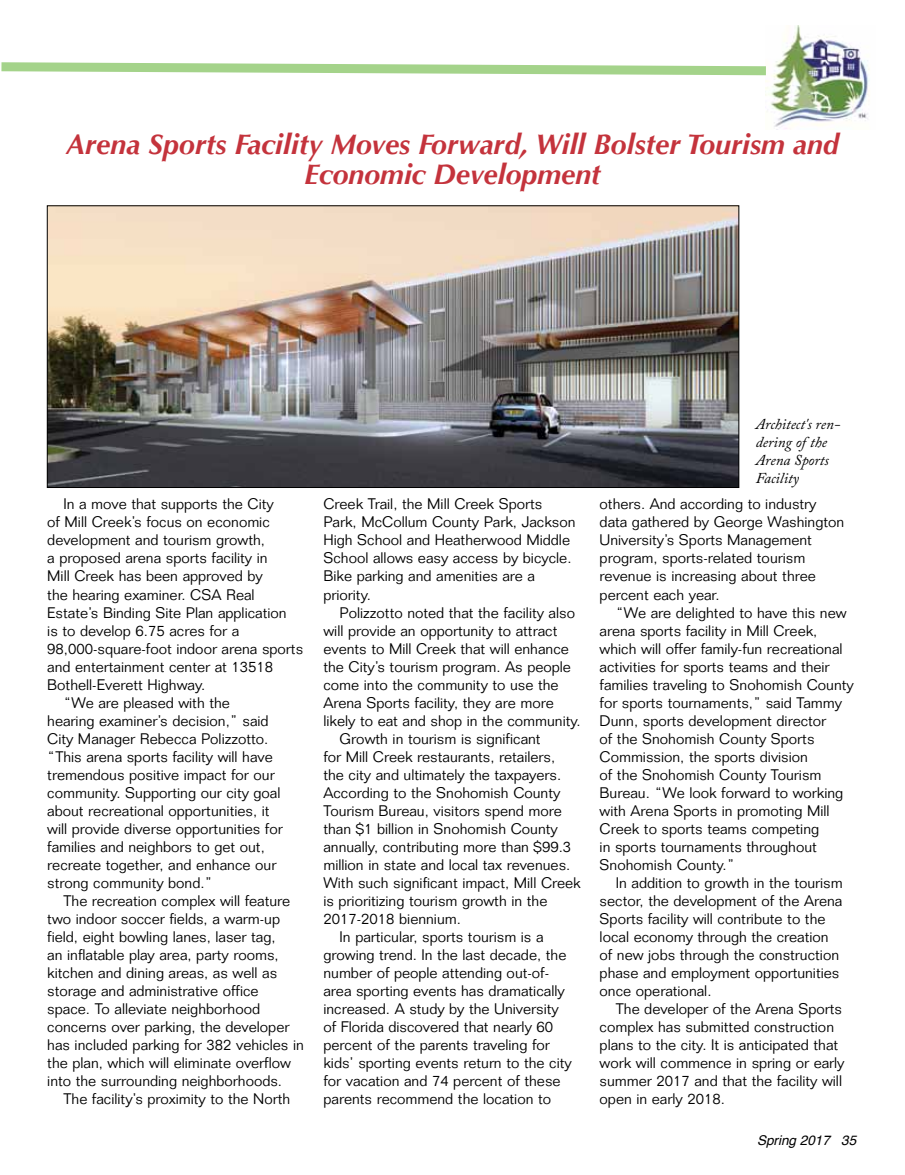
<style>
.page{position:relative;width:905px;height:1175px;background:#fff}
.page>*{position:absolute;margin:0;border:0;box-sizing:border-box;transform-origin:0 0}
.t1{font:italic 700 28.5px/30px "Optima";color:#c4333c;text-align:center}
.t2{font:300 15px/18px "Folio";color:#000}
.t3{font:italic 15px/18px "Adobe Caslon Pro";color:#000}
.t4{font:italic 13.5px "Helvetica";color:#000}
</style>
<div class="page">
<img style="left:766px;top:26px;width:104px;height:103px">
<svg style="left:1px;top:53px;width:774px;height:27px"></svg>
<img style="left:49px;top:208px;width:688px;height:278px">
<h1 class="t1" style="left:66px;top:130px;width:774px">Arena Sports Facility Moves Forward, Will Bolster Tourism and<br>Economic Development</h1>
<p class="t2" style="left:63px;top:495px;width:212px">In a move that supports the City</p>
<p class="t2" style="left:47px;top:513px;width:224px">of Mill Creek’s focus on economic</p>
<p class="t2" style="left:47px;top:531px;width:219px">development and tourism growth,</p>
<p class="t2" style="left:47px;top:549px;width:222px">a proposed arena sports facility in</p>
<p class="t2" style="left:47px;top:567px;width:217px">Mill Creek has been approved by</p>
<p class="t2" style="left:47px;top:585px;width:209px">the hearing examiner. CSA Real</p>
<p class="t2" style="left:47px;top:603px;width:241px">Estate’s Binding Site Plan application</p>
<p class="t2" style="left:47px;top:621px;width:194px">is to develop 6.75 acres for a</p>
<p class="t2" style="left:47px;top:639px;width:257px">98,000-square-foot indoor arena sports</p>
<p class="t2" style="left:47px;top:657px;width:227px">and entertainment center at 13518</p>
<p class="t2" style="left:47px;top:675px;width:159px">Bothell-Everett Highway.</p>
<p class="t2" style="left:63px;top:693px;width:168px">“We are pleased with the</p>
<p class="t2" style="left:47px;top:711px;width:223px">hearing examiner’s decision,” said</p>
<p class="t2" style="left:47px;top:729px;width:223px">City Manager Rebecca Polizzotto.</p>
<p class="t2" style="left:47px;top:747px;width:227px">“This arena sports facility will have</p>
<p class="t2" style="left:47px;top:765px;width:229px">tremendous positive impact for our</p>
<p class="t2" style="left:47px;top:783px;width:235px">community. Supporting our city goal</p>
<p class="t2" style="left:47px;top:801px;width:224px">about recreational opportunities, it</p>
<p class="t2" style="left:47px;top:819px;width:237px">will provide diverse opportunities for</p>
<p class="t2" style="left:47px;top:837px;width:219px">families and neighbors to get out,</p>
<p class="t2" style="left:47px;top:855px;width:230px">recreate together, and enhance our</p>
<p class="t2" style="left:47px;top:873px;width:167px">strong community bond.”</p>
<p class="t2" style="left:63px;top:891px;width:228px">The recreation complex will feature</p>
<p class="t2" style="left:47px;top:909px;width:234px">two indoor soccer fields, a warm-up</p>
<p class="t2" style="left:47px;top:927px;width:230px">field, eight bowling lanes, laser tag,</p>
<p class="t2" style="left:47px;top:945px;width:233px">an inflatable play area, party rooms,</p>
<p class="t2" style="left:47px;top:963px;width:231px">kitchen and dining areas, as well as</p>
<p class="t2" style="left:47px;top:981px;width:213px">storage and administrative office</p>
<p class="t2" style="left:47px;top:999px;width:214px">space. To alleviate neighborhood</p>
<p class="t2" style="left:47px;top:1017px;width:243px">concerns over parking, the developer</p>
<p class="t2" style="left:47px;top:1035px;width:258px">has included parking for 382 vehicles in</p>
<p class="t2" style="left:47px;top:1053px;width:245px">the plan, which will eliminate overflow</p>
<p class="t2" style="left:47px;top:1071px;width:236px">into the surrounding neighborhoods.</p>
<p class="t2" style="left:63px;top:1089px;width:228px">The facility’s proximity to the North</p>
<p class="t2" style="left:323px;top:495px;width:254px">Creek Trail, the Mill Creek Sports<br>Park, McCollum County Park, Jackson<br>High School and Heatherwood Middle<br>School allows easy access by bicycle.<br>Bike parking and amenities are a priority.</p>
<p class="t2" style="left:339px;top:603px;width:237px">Polizzotto noted that the facility also</p>
<p class="t2" style="left:323px;top:621px;width:235px">will provide an opportunity to attract</p>
<p class="t2" style="left:323px;top:639px;width:247px">events to Mill Creek that will enhance</p>
<p class="t2" style="left:323px;top:657px;width:249px">the City’s tourism program. As people</p>
<p class="t2" style="left:323px;top:675px;width:237px">come into the community to use the</p>
<p class="t2" style="left:323px;top:693px;width:232px">Arena Sports facility, they are more</p>
<p class="t2" style="left:323px;top:711px;width:259px">likely to eat and shop in the community.</p>
<p class="t2" style="left:339px;top:729px;width:202px">Growth in tourism is significant</p>
<p class="t2" style="left:323px;top:747px;width:233px">for Mill Creek restaurants, retailers,</p>
<p class="t2" style="left:323px;top:765px;width:239px">the city and ultimately the taxpayers.</p>
<p class="t2" style="left:323px;top:783px;width:238px">According to the Snohomish County</p>
<p class="t2" style="left:323px;top:801px;width:240px">Tourism Bureau, visitors spend more</p>
<p class="t2" style="left:323px;top:819px;width:236px">than $1 billion in Snohomish County</p>
<p class="t2" style="left:323px;top:837px;width:249px">annually, contributing more than $99.3</p>
<p class="t2" style="left:323px;top:855px;width:248px">million in state and local tax revenues.</p>
<p class="t2" style="left:323px;top:873px;width:259px">With such significant impact, Mill Creek</p>
<p class="t2" style="left:323px;top:891px;width:225px">is prioritizing tourism growth in the</p>
<p class="t2" style="left:323px;top:909px;width:139px">2017-2018 biennium.</p>
<p class="t2" style="left:339px;top:927px;width:205px">In particular, sports tourism is a</p>
<p class="t2" style="left:323px;top:945px;width:244px">growing trend. In the last decade, the</p>
<p class="t2" style="left:323px;top:963px;width:227px">number of people attending out-of-</p>
<p class="t2" style="left:323px;top:981px;width:243px">area sporting events has dramatically</p>
<p class="t2" style="left:323px;top:999px;width:237px">increased. A study by the University</p>
<p class="t2" style="left:323px;top:1017px;width:231px">of Florida discovered that nearly 60</p>
<p class="t2" style="left:323px;top:1035px;width:228px">percent of the parents traveling for</p>
<p class="t2" style="left:323px;top:1053px;width:250px">kids’ sporting events return to the city</p>
<p class="t2" style="left:323px;top:1071px;width:239px">for vacation and 74 percent of these</p>
<p class="t2" style="left:323px;top:1089px;width:229px">parents recommend the location to</p>
<p class="t3" style="left:755px;top:415px;width:86px">Architect's ren&shy;dering of the<br>Arena Sports<br>Facility</p>
<p class="t2" style="left:599px;top:495px;width:246px">others. And according to industry data gathered by George Washington<br>University’s Sports Management program, sports-related tourism revenue is increasing about three percent each year.</p>
<p class="t2" style="left:599px;top:603px;width:255px;text-indent:16px">“We are delighted to have this new arena sports facility in Mill Creek, which will offer family-fun recreational activities for sports teams and their families traveling to Snohomish County for sports tournaments,” said Tammy Dunn, sports development director<br>of the Snohomish County Sports Commission, the sports division<br>of the Snohomish County Tourism Bureau. “We look forward to working with Arena Sports in promoting Mill Creek to sports teams competing<br>in sports tournaments throughout Snohomish County.”</p>
<p class="t2" style="left:599px;top:873px;width:244px;text-indent:16px">In addition to growth in the tourism sector, the development of the Arena Sports facility will contribute to the local economy through the creation of new jobs through the construction phase and employment opportunities once operational.</p>
<p class="t2" style="left:599px;top:999px;width:246px;text-indent:16px">The developer of the Arena Sports complex has submitted construction plans to the city. It is anticipated that work will commence in spring or early summer 2017 and that the facility will open in early 2018.</p>
<p class="t4" style="left:757px;top:1129px;width:101px">Spring 2017 35</p>
</div>
